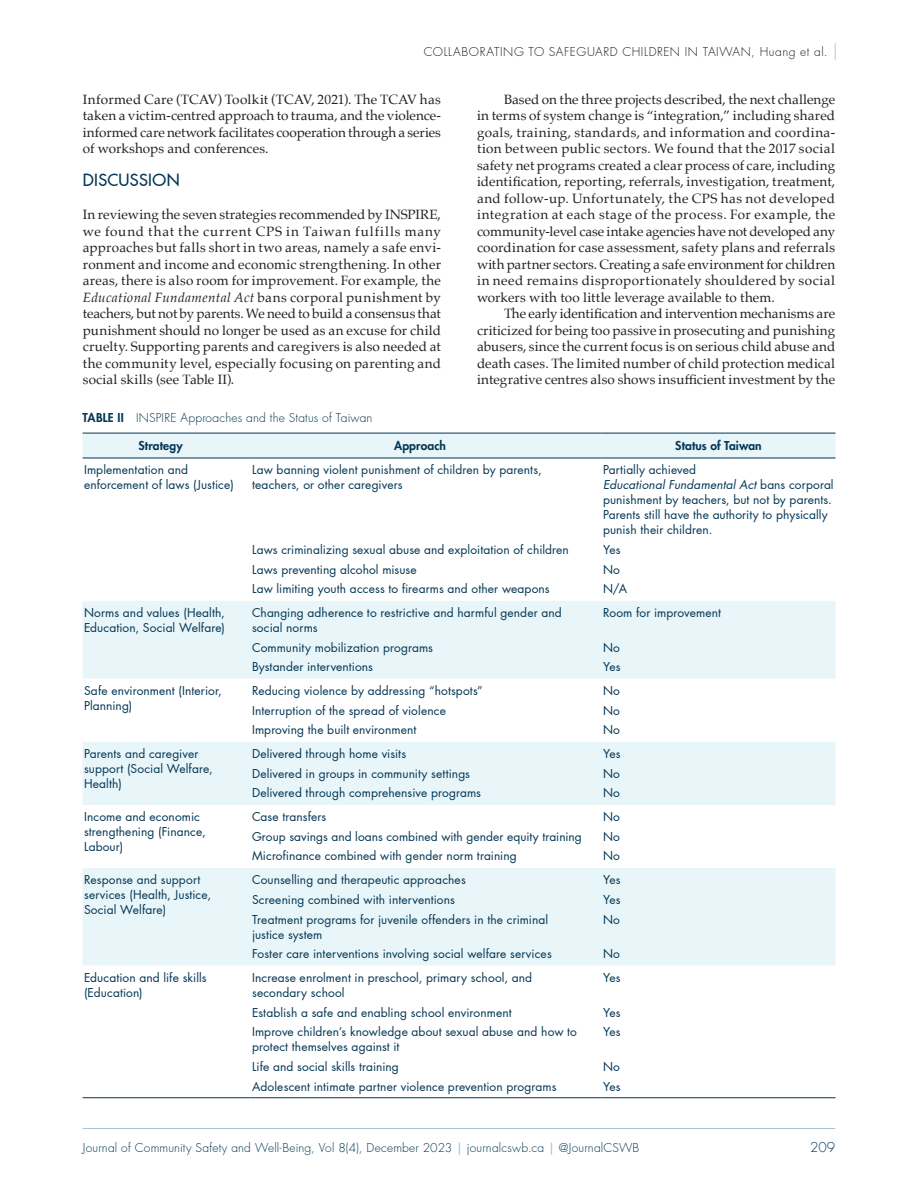
<style>
.page{position:relative;width:918px;height:1188px;background:#fff}
.page>*{position:absolute;margin:0;border:0;box-sizing:border-box;transform-origin:0 0}
.t1{font:500 16.5px "Futura LT Pro";letter-spacing:.02em;color:#043755}
.t2{font:13.5px/16.5px "Palatino";letter-spacing:.005em;color:#231f20;text-align:justify}
.t3{font:300 13.5px "Futura LT Pro";color:#043755}
.t4{font:12px/15px "Futura LT Pro";letter-spacing:.01em;color:#043755}
.t5{font:300 12px "Futura LT Pro";letter-spacing:.015em;color:#043755}
.t6{font:300 12px "Futura LT Pro";letter-spacing:.05em;color:#231f20}
.t7{font:800 12px "Futura LT Pro";letter-spacing:.01em;color:#043755}
.s1{font-style:italic}
.s2{font-weight:800}
.s3{font-weight:500;color:#9cc4d8}
</style>
<div class="page">
<hr style="left:83px;top:1128px;width:752px;height:1px;background:#3889b0">
<svg style="left:835px;top:43px;width:1px;height:17px"></svg>
<div style="left:83px;top:434px;width:753px;height:24px;background:#e8f5f9"></div>
<svg style="left:83px;top:601px;width:753px;height:365px;fill:#e8f5f9"></svg>
<hr style="left:83px;top:433px;width:168px;height:1px;background:#043755">
<hr style="left:251px;top:433px;width:351px;height:1px;background:#043755">
<hr style="left:602px;top:433px;width:234px;height:1px;background:#043755">
<hr style="left:83px;top:458px;width:168px;height:1px;background:#043755">
<hr style="left:251px;top:458px;width:351px;height:1px;background:#043755">
<hr style="left:602px;top:458px;width:234px;height:1px;background:#043755">
<hr style="left:83px;top:1097px;width:168px;height:1px;background:#043755">
<hr style="left:251px;top:1097px;width:351px;height:1px;background:#043755">
<hr style="left:602px;top:1097px;width:234px;height:1px;background:#043755">
<p class="t6" style="left:424px;top:44px;width:405px">COLLABORATING TO SAFEGUARD CHILDREN IN TAIWAN, Huang et al.</p>
<p class="t2" style="left:83px;top:91px;width:360px">Informed Care (TCAV) Toolkit (TCAV, 2021). The TCAV has taken a victim-centred approach to trauma, and the violence&shy;informed care network facilitates cooperation through a series of workshops and conferences.</p>
<p class="t1" style="left:83px;top:168px;width:99px">DISCUSSION</p>
<p class="t2" style="left:83px;top:207px;width:360px">In reviewing the seven strategies recommended by INSPIRE, we found that the current CPS in Taiwan fulfills many approaches but falls short in two areas, namely a safe envi&shy;ronment and income and economic strengthening. In other areas, there is also room for improvement. For example, the <span class="s1">Educational Fundamental Act</span> bans corporal punishment by teachers, but not by parents. We need to build a consensus that punishment should no longer be used as an excuse for child cruelty. Supporting parents and caregivers is also needed at the community level, especially focusing on parenting and social skills (see Table II).</p>
<p class="t2" style="left:477px;top:91px;width:360px;text-indent:27px">Based on the three projects described, the next challenge in terms of system change is “integration,” including shared goals, training, standards, and information and coordina&shy;tion between public sectors. We found that the 2017 social safety net programs created a clear process of care, including identification, reporting, referrals, investigation, treatment, and follow-up. Unfortunately, the CPS has not developed integration at each stage of the process. For example, the community-level case intake agencies have not developed any coordination for case assessment, safety plans and referrals with partner sectors. Creating a safe environment for children in need remains disproportionately shouldered by social workers with too little leverage available to them.</p>
<p class="t2" style="left:477px;top:305px;width:360px;text-indent:27px">The early identification and intervention mechanisms are criticized for being too passive in prosecuting and punishing abusers, since the current focus is on serious child abuse and death cases. The limited number of child protection medical integrative centres also shows insufficient investment by the</p>
<p class="t5" style="left:83px;top:410px;width:291px"><span class="s2">TABLE II</span> INSPIRE Approaches and the Status of Taiwan</p>
<p class="t7" style="left:139px;top:436px;width:46px">Strategy</p>
<p class="t7" style="left:394px;top:436px;width:53px">Approach</p>
<p class="t7" style="left:675px;top:436px;width:88px">Status of Taiwan</p>
<p class="t4" style="left:84px;top:462px;width:151px">Implementation and enforcement of laws (Justice)</p>
<p class="t4" style="left:252px;top:462px;width:291px">Law banning violent punishment of children by parents, teachers, or other caregivers</p>
<p class="t4" style="left:603px;top:462px;width:232px">Partially achieved<br><span class="s1">Educational Fundamental Act</span> bans corporal punishment by teachers, but not by parents.<br>Parents still have the authority to physically punish their children.</p>
<p class="t4" style="left:252px;top:542px;width:318px">Laws criminalizing sexual abuse and exploitation of children</p>
<p class="t4" style="left:603px;top:542px;width:19px">Yes</p>
<p class="t4" style="left:252px;top:561px;width:166px">Laws preventing alcohol misuse</p>
<p class="t4" style="left:603px;top:561px;width:18px">No</p>
<p class="t4" style="left:252px;top:581px;width:299px">Law limiting youth access to firearms and other weapons</p>
<p class="t4" style="left:603px;top:581px;width:26px">N/A</p>
<p class="t4" style="left:84px;top:605px;width:142px">Norms and values (Health,<br>Education, Social Welfare)</p>
<p class="t4" style="left:252px;top:605px;width:311px">Changing adherence to restrictive and harmful gender and social norms</p>
<p class="t4" style="left:603px;top:605px;width:120px">Room for improvement</p>
<p class="t4" style="left:252px;top:640px;width:182px">Community mobilization programs</p>
<p class="t4" style="left:603px;top:640px;width:18px">No</p>
<p class="t4" style="left:252px;top:659px;width:123px">Bystander interventions</p>
<p class="t4" style="left:603px;top:659px;width:19px">Yes</p>
<p class="t4" style="left:84px;top:683px;width:139px">Safe environment (Interior,<br>Planning)</p>
<p class="t4" style="left:252px;top:683px;width:232px">Reducing violence by addressing “hotspots”</p>
<p class="t4" style="left:603px;top:683px;width:18px">No</p>
<p class="t4" style="left:252px;top:703px;width:195px">Interruption of the spread of violence</p>
<p class="t4" style="left:603px;top:703px;width:18px">No</p>
<p class="t4" style="left:252px;top:722px;width:166px">Improving the built environment</p>
<p class="t4" style="left:603px;top:722px;width:18px">No</p>
<p class="t4" style="left:84px;top:746px;width:130px">Parents and caregiver support (Social Welfare,<br>Health)</p>
<p class="t4" style="left:252px;top:746px;width:156px">Delivered through home visits</p>
<p class="t4" style="left:603px;top:746px;width:19px">Yes</p>
<p class="t4" style="left:252px;top:766px;width:220px">Delivered in groups in community settings</p>
<p class="t4" style="left:603px;top:766px;width:18px">No</p>
<p class="t4" style="left:252px;top:785px;width:230px">Delivered through comprehensive programs</p>
<p class="t4" style="left:603px;top:785px;width:18px">No</p>
<p class="t4" style="left:84px;top:809px;width:123px">Income and economic strengthening (Finance,<br>Labour)</p>
<p class="t4" style="left:252px;top:809px;width:76px">Case transfers</p>
<p class="t4" style="left:603px;top:809px;width:18px">No</p>
<p class="t4" style="left:252px;top:829px;width:331px">Group savings and loans combined with gender equity training</p>
<p class="t4" style="left:603px;top:829px;width:18px">No</p>
<p class="t4" style="left:252px;top:848px;width:266px">Microfinance combined with gender norm training</p>
<p class="t4" style="left:603px;top:848px;width:18px">No</p>
<p class="t4" style="left:84px;top:872px;width:129px">Response and support services (Health, Justice,<br>Social Welfare)</p>
<p class="t4" style="left:252px;top:872px;width:215px">Counselling and therapeutic approaches</p>
<p class="t4" style="left:603px;top:872px;width:19px">Yes</p>
<p class="t4" style="left:252px;top:892px;width:204px">Screening combined with interventions</p>
<p class="t4" style="left:603px;top:892px;width:19px">Yes</p>
<p class="t4" style="left:252px;top:911px;width:298px">Treatment programs for juvenile offenders in the criminal justice system</p>
<p class="t4" style="left:603px;top:911px;width:18px">No</p>
<p class="t4" style="left:252px;top:946px;width:301px">Foster care interventions involving social welfare services</p>
<p class="t4" style="left:603px;top:946px;width:18px">No</p>
<p class="t4" style="left:84px;top:970px;width:124px">Education and life skills (Education)</p>
<p class="t4" style="left:252px;top:970px;width:282px">Increase enrolment in preschool, primary school, and secondary school</p>
<p class="t4" style="left:603px;top:970px;width:19px">Yes</p>
<p class="t4" style="left:252px;top:1005px;width:261px">Establish a safe and enabling school environment</p>
<p class="t4" style="left:603px;top:1005px;width:19px">Yes</p>
<p class="t4" style="left:252px;top:1024px;width:326px">Improve children’s knowledge about sexual abuse and how to protect themselves against it</p>
<p class="t4" style="left:603px;top:1024px;width:19px">Yes</p>
<p class="t4" style="left:252px;top:1059px;width:148px">Life and social skills training</p>
<p class="t4" style="left:603px;top:1059px;width:18px">No</p>
<p class="t4" style="left:252px;top:1078px;width:306px">Adolescent intimate partner violence prevention programs</p>
<p class="t4" style="left:603px;top:1078px;width:19px">Yes</p>
<p class="t5" style="left:83px;top:1140px;width:558px">Journal of Community Safety and Well-Being, Vol 8(4), December 2023 <span class="s3">|</span> journalcswb.ca <span class="s3">|</span> @JournalCSWB</p>
<p class="t3" style="left:810px;top:1138px;width:27px">209</p>
</div>
